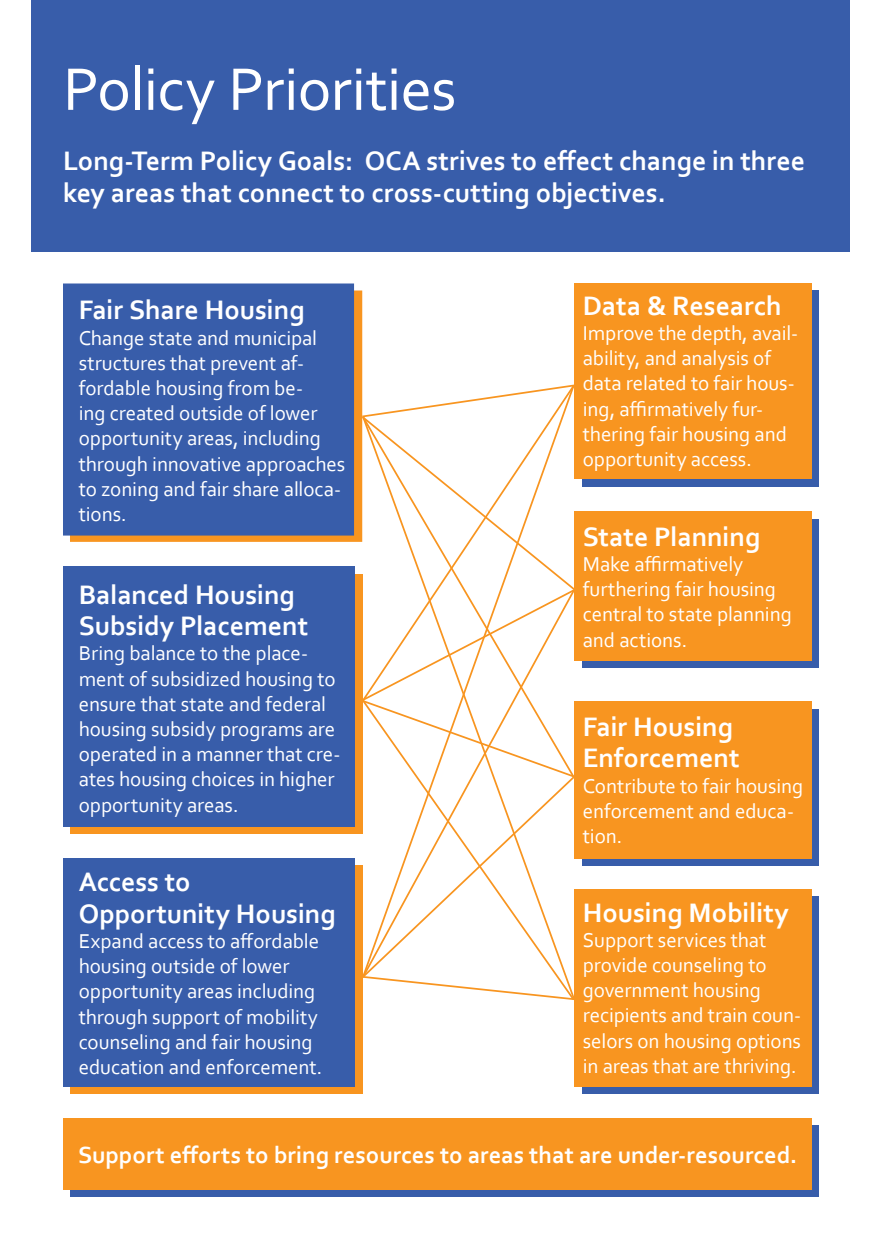
<style>
.page{position:relative;width:882px;height:1260px;background:#fff}
.page>*{position:absolute;margin:0;border:0;box-sizing:border-box;transform-origin:0 0}
.t1{font:63px "Corbel";letter-spacing:-.01em;color:#fff}
.t2{font:700 28px/31.5px "Corbel";color:#fff}
.t3{font:700 24.5px "Corbel";color:#fff}
.t4{font:21px/25.2px "Corbel";letter-spacing:-.005em;color:#fff}
</style>
<div class="page">
<div style="left:71px;top:1125px;width:748px;height:72px;background:#385daa"></div>
<div style="left:70px;top:290px;width:292px;height:252px;background:#f89520"></div>
<div style="left:70px;top:574px;width:292px;height:260px;background:#f89520"></div>
<div style="left:70px;top:865px;width:292px;height:229px;background:#f89520"></div>
<div style="left:583px;top:290px;width:236px;height:197px;background:#385daa"></div>
<div style="left:583px;top:897px;width:236px;height:197px;background:#385daa"></div>
<div style="left:583px;top:520px;width:236px;height:148px;background:#385daa"></div>
<div style="left:583px;top:709px;width:236px;height:157px;background:#385daa"></div>
<div style="left:63px;top:284px;width:291px;height:252px;background:#385daa"></div>
<div style="left:63px;top:566px;width:291px;height:261px;background:#385daa"></div>
<div style="left:63px;top:858px;width:291px;height:229px;background:#385daa"></div>
<div style="left:575px;top:284px;width:237px;height:196px;background:#f89520"></div>
<div style="left:575px;top:889px;width:237px;height:198px;background:#f89520"></div>
<div style="left:575px;top:511px;width:237px;height:150px;background:#f89520"></div>
<div style="left:575px;top:701px;width:237px;height:158px;background:#f89520"></div>
<div style="left:32px;top:0;width:818px;height:252px;background:#385daa"></div>
<svg style="left:362px;top:383px;width:213px;height:32px"></svg>
<svg style="left:361px;top:415px;width:215px;height:586px"></svg>
<div style="left:64px;top:1118px;width:748px;height:72px;background:#f89520"></div>
<h1 class="t1" style="left:63px;top:50px;width:395px">Policy Priorities</h1>
<h2 class="t2" style="left:63px;top:145px;width:744px">Long-Term Policy Goals: OCA strives to effect change in three key areas that connect to cross-cutting objectives.</h2>
<h2 class="t2" style="left:79px;top:294px;width:228px">Fair Share Housing</h2>
<p class="t4" style="left:79px;top:324px;width:268px">Change state and municipal structures that prevent af&shy;fordable housing from be-<br>ing created outside of lower opportunity areas, including through innovative approaches to zoning and fair share alloca&shy;tions.</p>
<h2 class="t2" style="left:79px;top:578px;width:231px">Balanced Housing<br>Subsidy Placement</h2>
<p class="t4" style="left:79px;top:640px;width:263px">Bring balance to the place&shy;ment of subsidized housing to ensure that state and federal housing subsidy programs are operated in a manner that cre&shy;ates housing choices in higher opportunity areas.</p>
<h2 class="t2" style="left:79px;top:866px;width:259px">Access to<br>Opportunity Housing</h2>
<p class="t4" style="left:79px;top:928px;width:245px">Expand access to affordable housing outside of lower opportunity areas including through support of mobility counseling and fair housing education and enforcement.</p>
<h2 class="t2" style="left:583px;top:289px;width:201px">Data &amp; Research</h2>
<p class="t4" style="left:583px;top:320px;width:217px">Improve the depth, avail&shy;ability, and analysis of data related to fair hous&shy;ing, affirmatively fur&shy;thering fair housing and opportunity access.</p>
<h2 class="t2" style="left:583px;top:520px;width:179px">State Planning</h2>
<p class="t4" style="left:583px;top:551px;width:211px">Make affirmatively furthering fair housing central to state planning and actions.</p>
<h2 class="t2" style="left:583px;top:710px;width:158px">Fair Housing<br>Enforcement</h2>
<p class="t4" style="left:583px;top:773px;width:222px">Contribute to fair housing enforcement and educa&shy;tion.</p>
<h2 class="t2" style="left:583px;top:896px;width:208px">Housing Mobility</h2>
<p class="t4" style="left:583px;top:927px;width:220px">Support services that provide counseling to government housing recipients and train coun&shy;selors on housing options in areas that are thriving.</p>
<p class="t3" style="left:78px;top:1140px;width:721px">Support efforts to bring resources to areas that are under-resourced.</p>
<p class="t3" style="left:85px;top:1147px;width:721px">Support efforts to bring resources to areas that are under-resourced.</p>
</div>
